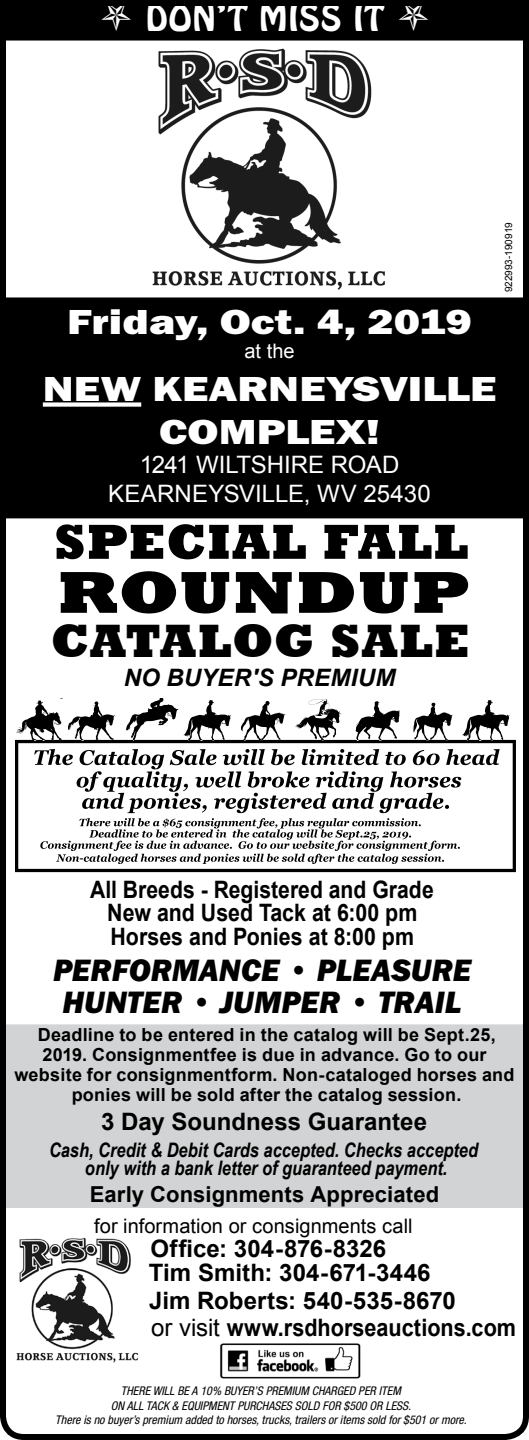
<style>
.page{position:relative;width:529px;height:1440px;background:#fff}
.page>*{position:absolute;margin:0;border:0;box-sizing:border-box;transform-origin:0 0}
.t1{font:800 60px "Rockwell";letter-spacing:.015em;color:#000;scale:1.18 1}
.t2{font:800 50px "Rockwell";letter-spacing:.02em;color:#000}
.t3{font:800 48px "Rockwell";letter-spacing:.01em;color:#000}
.t4{font:36px/43.2px "Franklin Gothic URW Hea";color:#fff;text-align:center;scale:1.25 1}
.t5{font:32px/32px "Franklin Gothic URW Hea Ita";color:#000}
.t6{font:32px "Hobo";letter-spacing:.03em;color:#fff}
.t7{font:700 24px/24px "Arial";color:#000}
.t8{font:700 24px/23.6px "Arial";color:#000;text-align:center;scale:.88 1}
.t9{font:24px/28.8px "Arial";color:#fff;text-align:center}
.t10{font:italic 700 24px "Arial";letter-spacing:.01em;color:#000}
.t11{font:700 22px "Arial";letter-spacing:.005em;color:#000}
.t12{font:italic 700 20px/18px "Arial Narrow";color:#000;text-align:center}
.t13{font:20px "Arial";letter-spacing:.005em;color:#000}
.t14{font:20px "Arial";color:#fff}
.t15{font:700 18px/20px "Arial";letter-spacing:.015em;color:#000;text-align:center}
.t16{font:italic condensed 12px/14.4px "Helvetica Neue";color:#000;text-align:center}
.t17{font:10px "Arial";color:#000}
.s1{font-weight:400}
</style>
<div class="page">
<div style="left:6px;top:1024px;width:517px;height:184px;background:#d1d3d4;border:2px solid #d1d3d4"></div>
<img style="left:152px;top:48px;width:233px;height:242px">
<div style="left:1px;top:298px;width:526px;height:219px;background:#000"></div>
<div style="left:0;top:297px;width:528px;height:221px;border:2px solid #000"></div>
<img style="left:16px;top:1237px;width:123px;height:126px">
<div style="left:43px;top:402px;width:98px;height:5px;background:#fff"></div>
<img style="left:220px;top:1343px;width:141px;height:36px">
<div style="left:0;top:0;width:528px;height:1440px;border:6px solid #000;border-radius:21px"></div>
<svg style="left:15px;top:698px;width:501px;height:175px"></svg>
<div style="left:0;top:0;width:528px;height:41px;background:#000"></div>
<h3 class="t6" style="left:146px;top:-4px;width:239px">DON’T MISS IT</h3>
<h3 class="t4" style="left:67px;top:299px;width:325px">Friday, Oct. 4, 2019</h3>
<p class="t14" style="left:244px;top:337px;width:52px">at the</p>
<h3 class="t4" style="left:43px;top:366px;width:364px">NEW KEARNEYSVILLE<br>COMPLEX!</h3>
<h3 class="t9" style="left:108px;top:450px;width:324px">1241 WILTSHIRE ROAD<br>KEARNEYSVILLE, WV 25430</h3>
<h2 class="t2" style="left:54px;top:506px;width:415px">SPECIAL FALL</h2>
<h1 class="t1" style="left:58px;top:550px;width:350px">ROUNDUP</h1>
<h3 class="t3" style="left:51px;top:606px;width:420px">CATALOG SALE</h3>
<h3 class="t10" style="left:124px;top:662px;width:273px">NO BUYER'S PREMIUM</h3>
<p class="t17" style="left:501px;top:292px;width:72px;rotate:-90deg">922993-190919</p>
<h3 class="t8" style="left:90px;top:878px;width:391px">All Breeds - Registered and Grade<br>New and Used Tack at 6:00 pm<br>Horses and Ponies at 8:00 pm</h3>
<h3 class="t5" style="left:53px;top:954px;width:419px">PERFORMANCE • PLEASURE<br>HUNTER • JUMPER • TRAIL</h3>
<p class="t15" style="left:14px;top:1026px;width:501px">Deadline to be entered in the catalog will be Sept.25, 2019. Consignmentfee is due in advance. Go to our website for consignmentform. Non-cataloged horses and ponies will be sold after the catalog session.</p>
<h3 class="t7" style="left:101px;top:1111px;width:327px">3 Day Soundness Guarantee</h3>
<p class="t12" style="left:49px;top:1140px;width:430px">Cash, Credit &amp; Debit Cards accepted. Checks accepted only with a bank letter of guaranteed payment.</p>
<p class="t11" style="left:90px;top:1180px;width:350px">Early Consignments Appreciated</p>
<p class="t13" style="left:94px;top:1213px;width:319px">for information or consignments call</p>
<h3 class="t7" style="left:148px;top:1238px;width:283px">Office: 304-876-8326<br>Tim Smith: 304-671-3446</h3>
<h3 class="t7" style="left:149px;top:1287px;width:368px;line-height:27.4px">Jim Roberts: 540-535-8670<br><span class="s1">or visit</span> www.rsdhorseauctions.com</h3>
<p class="t16" style="left:55px;top:1384px;width:412px">THERE WILL BE A 10% BUYER’S PREMIUM CHARGED PER ITEM<br>ON ALL TACK &amp; EQUIPMENT PURCHASES SOLD FOR $500 OR LESS.<br>There is no buyer’s premium added to horses, trucks, trailers or items sold for $501 or more.</p>
</div>
